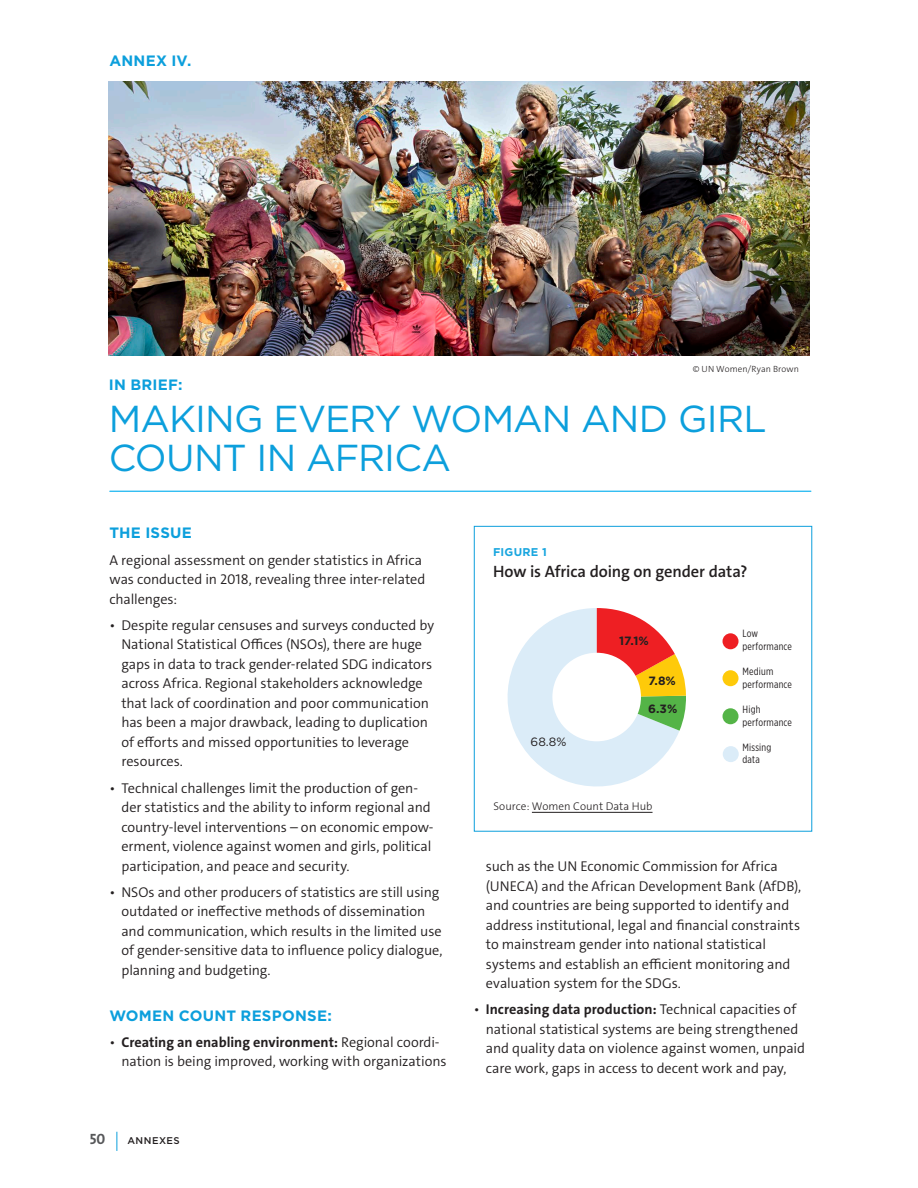
<style>
.page{position:relative;width:918px;height:1188px;background:#fff}
.page>*{position:absolute;margin:0;border:0;box-sizing:border-box;transform-origin:0 0}
.Section_Header__Spac{font:37.5px/39px "Gotham";letter-spacing:-.025em;color:#0c9fdc}
.BOX_Title{font:600 16.5px "The Sans C4 s";letter-spacing:-.005em;color:#231f20}
.Brief_Text_Sub_Head{font:700 15px "Gotham";letter-spacing:.015em;color:#0c9fdc}
.Section_Header__Spac-2{font:700 15px "Gotham";letter-spacing:.015em;color:#0c9fdc}
.t1{font:15px "The Sans Bold Caps";color:#57585a}
.BODY_TEXT__black{font:300 14.25px/19.5px "The Sans C4 s";letter-spacing:-.005em;color:#231f20}
.t2{font:700 12px "Gotham";color:#231f20}
.t3{font:12px "Gotham";color:#231f20}
.BOX_Body_Text{font:300 11.25px "The Sans C4 s";color:#231f20}
.BOX_____Purple__CHIL{font:700 11.25px "Gotham";letter-spacing:.02em;color:#19a6df}
.t4{font:10.5px/12.6px "Gotham X Narrow";letter-spacing:.02em;color:#231f20}
.t5{font:500 9.75px "Gotham";letter-spacing:.05em;color:#231f20}
.Copyright__Flush_Rig{font:300 9px "The Sans C4 s";letter-spacing:.015em;color:#231f20}
.s1{font-weight:700}
</style>
<div class="page">
<svg style="left:117px;top:1132px;width:1px;height:19px"></svg>
<hr style="left:110px;top:491px;width:701px;height:1px;background:#00aeef">
<img style="left:108px;top:81px;width:702px;height:274px">
<div style="left:474px;top:526px;width:338px;height:306px;background:#fff;border:1px solid #0c9fdc"></div>
<hr style="left:532px;top:812px;width:121px;height:1px;background:#231f20">
<svg style="left:507px;top:608px;width:179px;height:179px"></svg>
<div style="left:552px;top:653px;width:89px;height:88px;background:#fff;border-radius:50%"></div>
<div style="left:723px;top:633px;width:16px;height:16px;background:#ee1f23;border-radius:50%"></div>
<div style="left:723px;top:670px;width:16px;height:16px;background:#feca0a;border-radius:50%"></div>
<div style="left:723px;top:708px;width:16px;height:16px;background:#54b447;border-radius:50%"></div>
<div style="left:723px;top:746px;width:16px;height:16px;background:#dbecf8;border-radius:50%"></div>
<p class="Brief_Text_Sub_Head" style="left:110px;top:52px;width:83px">ANNEX IV.</p>
<p class="Copyright__Flush_Rig" style="left:693px;top:364px;width:108px">© UN Women/Ryan Brown</p>
<p class="Section_Header__Spac-2" style="left:109px;top:376px;width:75px">IN BRIEF:</p>
<p class="Section_Header__Spac" style="left:109px;top:399px;width:659px">MAKING EVERY WOMAN AND GIRL<br>COUNT IN AFRICA</p>
<p class="Brief_Text_Sub_Head" style="left:109px;top:524px;width:84px">THE ISSUE</p>
<p class="BODY_TEXT__black" style="left:109px;top:550px;width:318px">A regional assessment on gender statistics in Africa was conducted in 2018, revealing three inter-related challenges:</p>
<p class="BODY_TEXT__black" style="left:121px;top:615px;width:314px;text-indent:-12px">• Despite regular censuses and surveys conducted by National Statistical Offices (NSOs), there are huge gaps in data to track gender-related SDG indicators across Africa. Regional stakeholders acknowledge that lack of coordination and poor communication has been a major drawback, leading to duplication of efforts and missed opportunities to leverage resources.</p>
<p class="BODY_TEXT__black" style="left:121px;top:778px;width:314px;text-indent:-12px">• Technical challenges limit the production of gen&shy;der statistics and the ability to inform regional and country-level interventions – on economic empow&shy;erment, violence against women and girls, political participation, and peace and security.</p>
<p class="BODY_TEXT__black" style="left:121px;top:882px;width:323px;text-indent:-12px">• NSOs and other producers of statistics are still using outdated or ineffective methods of dissemination and communication, which results in the limited use of gender-sensitive data to influence policy dialogue, planning and budgeting.</p>
<p class="Brief_Text_Sub_Head" style="left:109px;top:1007px;width:224px">WOMEN COUNT RESPONSE:</p>
<p class="BODY_TEXT__black" style="left:121px;top:1032px;width:327px;text-indent:-12px">• <span class="s1">Creating an enabling environment:</span> Regional coordi&shy;nation is being improved, working with organizations</p>
<p class="t1" style="left:90px;top:1127px;width:17px">50</p>
<p class="t5" style="left:128px;top:1134px;width:54px">ANNEXES</p>
<p class="BOX_____Purple__CHIL" style="left:493px;top:546px;width:55px">FIGURE 1</p>
<p class="BOX_Title" style="left:493px;top:561px;width:256px">How is Africa doing on gender data?</p>
<p class="t2" style="left:619px;top:634px;width:31px">17.1%</p>
<p class="t3" style="left:531px;top:734px;width:37px">68.8%</p>
<p class="t2" style="left:648px;top:673px;width:29px">7.8%</p>
<p class="t2" style="left:648px;top:702px;width:31px">6.3%</p>
<p class="BOX_Body_Text" style="left:493px;top:799px;width:161px">Source: Women Count Data Hub</p>
<p class="t4" style="left:743px;top:627px;width:51px">Low performance</p>
<p class="t4" style="left:743px;top:665px;width:51px">Medium performance</p>
<p class="t4" style="left:743px;top:703px;width:51px">High performance</p>
<p class="t4" style="left:743px;top:741px;width:30px">Missing data</p>
<p class="BODY_TEXT__black" style="left:486px;top:857px;width:317px">such as the UN Economic Commission for Africa (UNECA) and the African Development Bank (AfDB), and countries are being supported to identify and address institutional, legal and financial constraints to mainstream gender into national statistical systems and establish an efficient monitoring and evaluation system for the SDGs.</p>
<p class="BODY_TEXT__black" style="left:486px;top:1000px;width:321px;text-indent:-12px">• <span class="s1">Increasing data production:</span> Technical capacities of national statistical systems are being strengthened and quality data on violence against women, unpaid care work, gaps in access to decent work and pay,</p>
</div>
